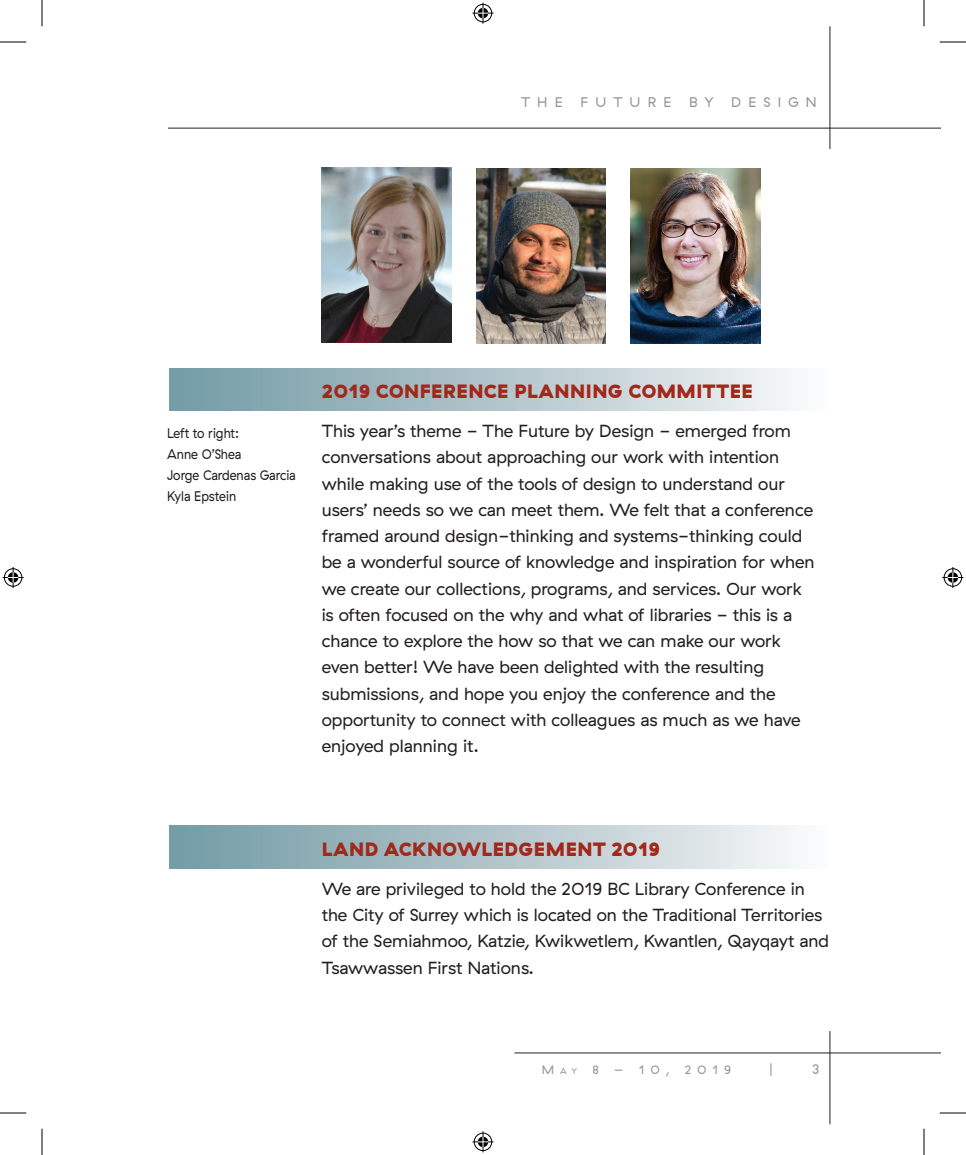
<style>
.page{position:relative;width:966px;height:1155px;background:#fff}
.page>*{position:absolute;margin:0;border:0;box-sizing:border-box;transform-origin:0 0}
.t1{font:900 19.25px "GT Haptik";letter-spacing:.03em;color:#a1281b}
.t2{font:17.5px/26.2px "GT Haptik";color:#231f20}
.t3{font:14px/21px "GT Haptik";color:#231f20;scale:.9 1}
.t4{font:14px "GT Haptik";letter-spacing:.51em;color:#939598}
.t5{font:14px "GT Haptik";color:#939598}
.t6{font:12.25px "GT Haptik";letter-spacing:.48em;color:#939598}
.t7{font:8.58px "GT Haptik";color:#939598}
.s1{font-size:12.25px}
</style>
<div class="page">
<hr style="left:830px;top:26px;width:1px;height:123px;background:#231f20">
<hr style="left:830px;top:1031px;width:1px;height:93px;background:#231f20">
<hr style="left:514px;top:1053px;width:426px;height:1px;background:#231f20">
<hr style="left:168px;top:128px;width:772px;height:1px;background:#231f20">
<div style="left:169px;top:368px;width:661px;height:43px;background:linear-gradient(to right,#7098a3,#f9f8f9)"></div>
<div style="left:169px;top:826px;width:661px;height:42px;background:linear-gradient(to right,#7098a3,#f9f8f9)"></div>
<img style="left:322px;top:168px;width:129px;height:175px">
<img style="left:476px;top:169px;width:130px;height:174px">
<img style="left:631px;top:169px;width:129px;height:174px">
<svg style="left:0;top:42px;width:26px;height:1px"></svg>
<svg style="left:940px;top:42px;width:26px;height:1px"></svg>
<svg style="left:0;top:1113px;width:26px;height:1px"></svg>
<svg style="left:940px;top:1113px;width:26px;height:1px"></svg>
<svg style="left:42px;top:0;width:1px;height:26px"></svg>
<svg style="left:42px;top:1129px;width:1px;height:26px"></svg>
<svg style="left:924px;top:0;width:1px;height:26px"></svg>
<svg style="left:924px;top:1129px;width:1px;height:26px"></svg>
<svg style="left:472px;top:3px;width:22px;height:21px"></svg>
<svg style="left:472px;top:1131px;width:22px;height:21px"></svg>
<svg style="left:3px;top:567px;width:21px;height:21px"></svg>
<svg style="left:942px;top:567px;width:21px;height:21px"></svg>
<p class="t4" style="left:521px;top:94px;width:43px">THE</p>
<p class="t4" style="left:581px;top:94px;width:92px">FUTURE</p>
<p class="t4" style="left:689px;top:94px;width:26px">B Y</p>
<p class="t4" style="left:731px;top:94px;width:87px">DESIGN</p>
<p class="t3" style="left:167px;top:423px;width:144px">Left to right:<br>Anne O’Shea<br>Jorge Cardenas Garcia<br>Kyla Epstein</p>
<p class="t1" style="left:322px;top:379px;width:432px">2019 CONFERENCE PLANNING COMMITTEE</p>
<p class="t2" style="left:322px;top:418px;width:494px">This year’s theme - The Future by Design - emerged from conversations about approaching our work with intention while making use of the tools of design to understand our users’ needs so we can meet them. We felt that a conference framed around design-thinking and systems-thinking could be a wonderful source of knowledge and inspiration for when we create our collections, programs, and services. Our work is often focused on the why and what of libraries - this is a chance to explore the how so that we can make our work even better! We have been delighted with the resulting submissions, and hope you enjoy the conference and the opportunity to connect with colleagues as much as we have enjoyed planning it.</p>
<p class="t1" style="left:322px;top:837px;width:339px">LAND ACKNOWLEDGEMENT 2019</p>
<p class="t2" style="left:322px;top:876px;width:509px">We are privileged to hold the 2019 BC Library Conference in the City of Surrey which is located on the Traditional Territories of the Semiahmoo, Katzie, Kwikwetlem, Kwantlen, Qayqayt and Tsawwassen First Nations.</p>
<p class="t7" style="left:542px;top:1066px;width:37px"><span class="s1">M</span>ay</p>
<p class="t6" style="left:592px;top:1062px;width:8px">8</p>
<p class="t6" style="left:614px;top:1062px;width:57px">– 10,</p>
<p class="t6" style="left:685px;top:1062px;width:48px">2019</p>
<p class="t5" style="left:769px;top:1061px;width:5px">|</p>
<p class="t5" style="left:812px;top:1061px;width:9px">3</p>
</div>
